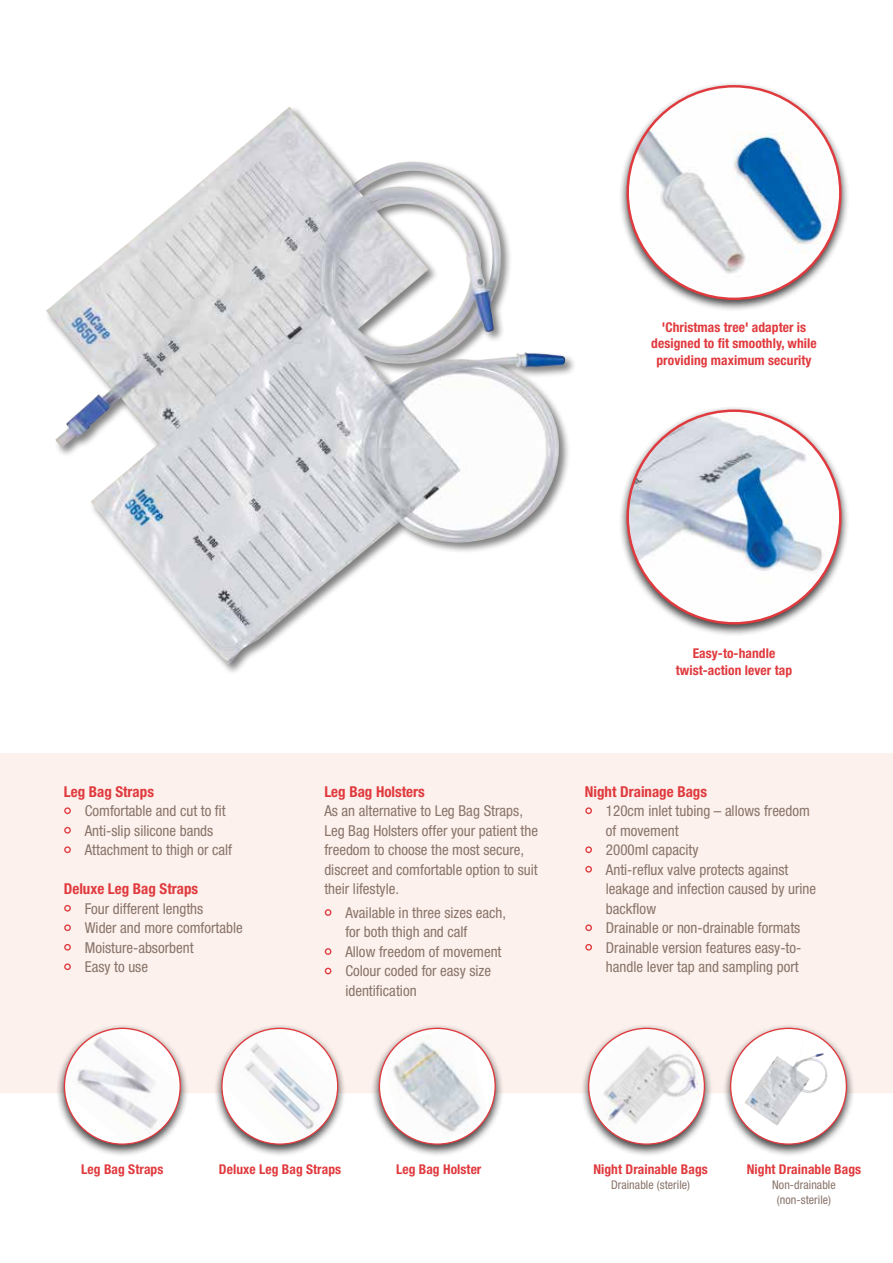
<style>
.page{position:relative;width:893px;height:1263px;background:#fff}
.page>*{position:absolute;margin:0;border:0;box-sizing:border-box;transform-origin:0 0}
.t1{font:condensed 15px/19.5px "Helvetica Neue LT";color:#88746a}
.t2{font:700 condensed 15px "Helvetica Neue LT";color:#e03a3e}
.t3{font:700 condensed 13.5px/16.5px "Helvetica Neue LT";letter-spacing:.005em;color:#e03a3e;text-align:center}
.t4{font:condensed 12px/15px "Helvetica Neue LT";letter-spacing:.005em;color:#88746a;text-align:center}
</style>
<div class="page">
<div style="left:0;top:753px;width:893px;height:340px;background:#fdf1ed"></div>
<img style="left:46px;top:107px;width:519px;height:558px">
<div style="left:64px;top:807px;width:7px;height:7px;border:1px solid #e03a3e;border-radius:50%"></div>
<div style="left:64px;top:827px;width:7px;height:7px;border:1px solid #e03a3e;border-radius:50%"></div>
<div style="left:64px;top:846px;width:7px;height:7px;border:1px solid #e03a3e;border-radius:50%"></div>
<div style="left:64px;top:905px;width:7px;height:7px;border:1px solid #e03a3e;border-radius:50%"></div>
<div style="left:64px;top:924px;width:7px;height:7px;border:1px solid #e03a3e;border-radius:50%"></div>
<div style="left:64px;top:944px;width:7px;height:7px;border:1px solid #e03a3e;border-radius:50%"></div>
<div style="left:64px;top:963px;width:7px;height:7px;border:1px solid #e03a3e;border-radius:50%"></div>
<div style="left:325px;top:909px;width:6px;height:7px;border:1px solid #e03a3e;border-radius:50%"></div>
<div style="left:325px;top:948px;width:6px;height:7px;border:1px solid #e03a3e;border-radius:50%"></div>
<svg style="left:325px;top:968px;width:6px;height:6px"></svg>
<div style="left:585px;top:807px;width:7px;height:7px;border:1px solid #e03a3e;border-radius:50%"></div>
<div style="left:585px;top:846px;width:7px;height:7px;border:1px solid #e03a3e;border-radius:50%"></div>
<div style="left:585px;top:866px;width:7px;height:7px;border:1px solid #e03a3e;border-radius:50%"></div>
<div style="left:585px;top:924px;width:7px;height:7px;border:1px solid #e03a3e;border-radius:50%"></div>
<div style="left:585px;top:944px;width:7px;height:7px;border:1px solid #e03a3e;border-radius:50%"></div>
<div style="left:618px;top:405px;width:231px;height:232px;background:#000;opacity:.75"></div>
<img style="left:628px;top:411px;width:212px;height:212px;border-radius:106px">
<div style="left:618px;top:81px;width:231px;height:231px;background:#000;opacity:.75"></div>
<img style="left:628px;top:86px;width:212px;height:213px;border-radius:106px">
<div style="left:56px;top:1024px;width:133px;height:133px;background:#000;opacity:.75"></div>
<img style="left:64px;top:1029px;width:116px;height:115px">
<div style="left:213px;top:1024px;width:133px;height:133px;background:#000;opacity:.75"></div>
<img style="left:222px;top:1028px;width:116px;height:116px">
<div style="left:370px;top:1024px;width:134px;height:133px;background:#000;opacity:.75"></div>
<svg style="left:379px;top:1028px;width:116px;height:116px"></svg>
<img style="left:384px;top:1029px;width:104px;height:114px">
<div style="left:580px;top:1024px;width:133px;height:133px;background:#000;opacity:.75"></div>
<img style="left:589px;top:1028px;width:115px;height:116px">
<div style="left:722px;top:1024px;width:133px;height:133px;background:#000;opacity:.75"></div>
<div style="left:731px;top:1028px;width:115px;height:116px;background:#fff;border-radius:50%"></div>
<img style="left:744px;top:1042px;width:84px;height:84px">
<p class="t3" style="left:651px;top:319px;width:167px">'Christmas tree' adapter is designed to fit smoothly, while providing maximum security</p>
<p class="t2" style="left:64px;top:782px;width:92px">Leg Bag Straps</p>
<p class="t1" style="left:85px;top:801px;width:149px">Comfortable and cut to fit<br>Anti-slip silicone bands<br>Attachment to thigh or calf</p>
<p class="t2" style="left:64px;top:880px;width:136px">Deluxe Leg Bag Straps</p>
<p class="t1" style="left:85px;top:898px;width:159px">Four different lengths<br>Wider and more comfortable<br>Moisture-absorbent<br>Easy to use</p>
<p class="t2" style="left:324px;top:782px;width:102px">Leg Bag Holsters</p>
<p class="t1" style="left:324px;top:801px;width:215px">As an alternative to Leg Bag Straps, Leg Bag Holsters offer your patient the freedom to choose the most secure, discreet and comfortable option to suit their lifestyle.</p>
<p class="t1" style="left:345px;top:903px;width:162px">Available in three sizes each, for both thigh and calf<br>Allow freedom of movement<br>Colour coded for easy size identification</p>
<p class="t3" style="left:676px;top:645px;width:118px">Easy-to-handle twist-action lever tap</p>
<p class="t2" style="left:585px;top:782px;width:124px">Night Drainage Bags</p>
<p class="t1" style="left:606px;top:801px;width:212px">120cm inlet tubing – allows freedom of movement<br>2000ml capacity<br>Anti-reflux valve protects against leakage and infection caused by urine backflow<br>Drainable or non-drainable formats<br>Drainable version features easy-to&shy;handle lever tap and sampling port</p>
<p class="t3" style="left:81px;top:1160px;width:84px">Leg Bag Straps</p>
<p class="t3" style="left:219px;top:1160px;width:124px">Deluxe Leg Bag Straps</p>
<p class="t3" style="left:396px;top:1160px;width:87px">Leg Bag Holster</p>
<p class="t3" style="left:593px;top:1160px;width:116px">Night Drainable Bags</p>
<p class="t4" style="left:611px;top:1177px;width:81px">Drainable (sterile)</p>
<p class="t3" style="left:747px;top:1160px;width:116px">Night Drainable Bags</p>
<p class="t4" style="left:772px;top:1177px;width:65px">Non-drainable (non-sterile)</p>
</div>
